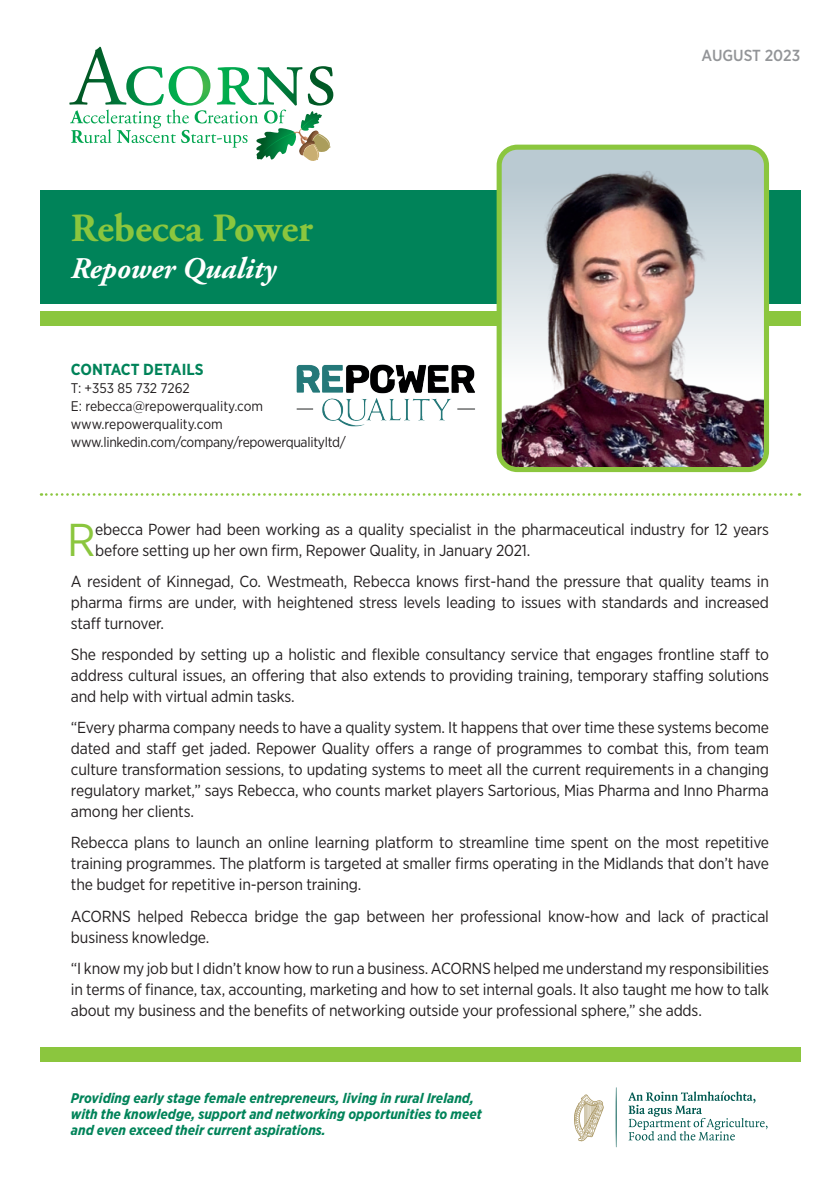
<style>
.page{position:relative;width:840px;height:1191px;background:#fff}
.page>*{position:absolute;margin:0;border:0;box-sizing:border-box;transform-origin:0 0}
.t1{font:46px "Gotham Narrow";color:#8bc63e}
.t2{font:700 40px "Adobe Garamond Pro";color:#8bc63e}
.t3{font:italic 700 30px "Adobe Garamond Pro";color:#fff}
.t4{font:16px/21px "Gotham Narrow";letter-spacing:-.01em;color:#231f20;text-align:justify}
.t5{font:700 16px "Gotham Narrow";color:#008359}
.t6{font:500 16px "Gotham Narrow";color:#939598}
.t7{font:italic 700 14px/16px "Gotham Narrow";color:#008359}
.t8{font:14px/18px "Gotham Narrow";letter-spacing:-.02em;color:#231f20}
</style>
<div class="page">
<div style="left:40px;top:1047px;width:759px;height:14px;background:#8bc63e"></div>
<div style="left:40px;top:190px;width:759px;height:114px;background:#008359"></div>
<div style="left:40px;top:311px;width:759px;height:15px;background:#8bc63e"></div>
<svg style="left:41px;top:493px;width:758px;height:3px"></svg>
<svg style="left:69px;top:47px;width:264px;height:114px"></svg>
<svg style="left:628px;top:1091px;width:139px;height:49px"></svg>
<svg style="left:615px;top:1088px;width:1px;height:59px"></svg>
<svg style="left:574px;top:1094px;width:29px;height:47px"></svg>
<img style="left:296px;top:364px;width:179px;height:63px">
<div style="left:499px;top:147px;width:267px;height:322px;background:#bacad2;border-radius:18px"></div>
<img style="left:502px;top:171px;width:264px;height:295px">
<div style="left:496px;top:145px;width:272px;height:327px;border:5px solid #8bc63e;border-radius:18px"></div>
<h2 class="t2" style="left:71px;top:205px;width:243px">Rebecca Power</h2>
<h3 class="t3" style="left:71px;top:251px;width:207px">Repower Quality</h3>
<p class="t5" style="left:71px;top:359px;width:134px">CONTACT DETAILS</p>
<p class="t8" style="left:71px;top:379px;width:276px">T: +353 85 732 7262<br>E: rebecca@repowerquality.com www.repowerquality.com www.linkedin.com/company/repowerqualityltd/</p>
<p class="t6" style="left:701px;top:45px;width:100px">AUGUST 2023</p>
<h1 class="t1" style="left:67px;top:511px;width:30px">R</h1>
<p class="t4" style="left:95px;top:518px;width:674px">ebecca Power had been working as a quality specialist in the pharmaceutical industry for 12 years before setting up her own firm, Repower Quality, in January 2021.</p>
<p class="t4" style="left:71px;top:570px;width:699px">A resident of Kinnegad, Co. Westmeath, Rebecca knows first-hand the pressure that quality teams in pharma firms are under, with heightened stress levels leading to issues with standards and increased staff turnover.</p>
<p class="t4" style="left:71px;top:643px;width:699px">She responded by setting up a holistic and flexible consultancy service that engages frontline staff to address cultural issues, an offering that also extends to providing training, temporary staffing solutions and help with virtual admin tasks.</p>
<p class="t4" style="left:71px;top:716px;width:699px">“Every pharma company needs to have a quality system. It happens that over time these systems become dated and staff get jaded. Repower Quality offers a range of programmes to combat this, from team culture transformation sessions, to updating systems to meet all the current requirements in a changing regulatory market,” says Rebecca, who counts market players Sartorious, Mias Pharma and Inno Pharma among her clients.</p>
<p class="t4" style="left:71px;top:832px;width:699px">Rebecca plans to launch an online learning platform to streamline time spent on the most repetitive training programmes. The platform is targeted at smaller firms operating in the Midlands that don’t have the budget for repetitive in-person training.</p>
<p class="t4" style="left:71px;top:905px;width:699px">ACORNS helped Rebecca bridge the gap between her professional know-how and lack of practical business knowledge.</p>
<p class="t4" style="left:71px;top:957px;width:699px">“I know my job but I didn’t know how to run a business. ACORNS helped me understand my responsibilities in terms of finance, tax, accounting, marketing and how to set internal goals. It also taught me how to talk about my business and the benefits of networking outside your professional sphere,” she adds.</p>
<p class="t7" style="left:71px;top:1089px;width:412px">Providing early stage female entrepreneurs, living in rural Ireland, with the knowledge, support and networking opportunities to meet and even exceed their current aspirations.</p>
</div>
